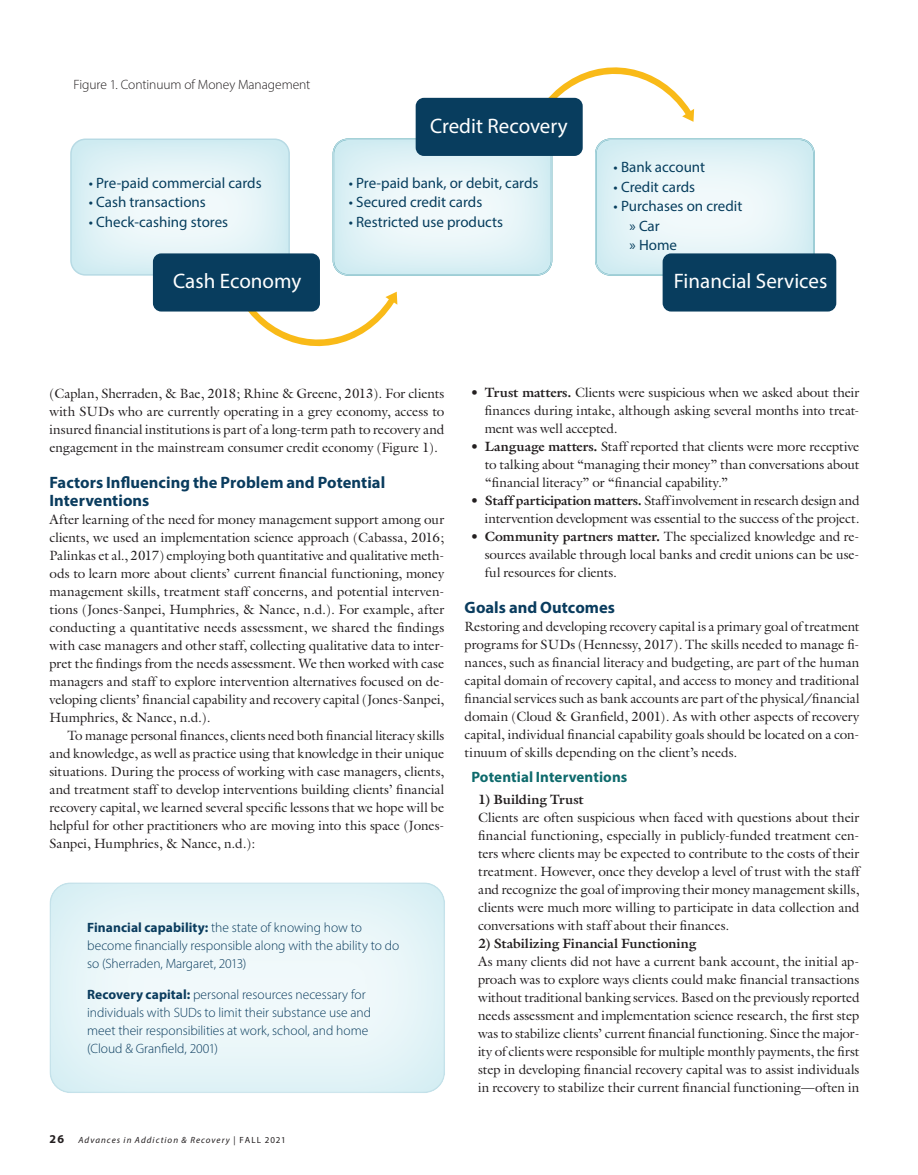
<style>
.page{position:relative;width:918px;height:1175px;background:#fff}
.page>*{position:absolute;margin:0;border:0;box-sizing:border-box;transform-origin:0 0}
.t1{font:21px "Myriad Pro";color:#fff}
.BODYSubhead{font:700 16.5px/18px "Myriad Pro";color:#0a3c5e}
.t2{font:15px/19.5px "Myriad Pro";color:#073e5e}
.BODYSubhead-2{font:700 15px "Myriad Pro";letter-spacing:.005em;color:#0e6a6c}
.BODY-DropCap{font:13.5px/18px "Galliard";letter-spacing:-.01em;color:#231f20;text-align:justify}
.t3{font:300 13.5px/18px "Myriad Pro";letter-spacing:-.005em;color:#0a3c5e}
.BODYTEXT9_12{font:700 13.5px "Galliard";letter-spacing:-.005em;color:#231f20}
.t4{font:300 13.5px "Myriad Pro";letter-spacing:-.005em;color:#231f20}
.t5{font:italic 9px "Myriad Pro";letter-spacing:.115em;color:#231f20}
.s1{font-weight:700}
.s2{font-weight:700;font-style:normal;font-size:12px}
.s3{font-style:normal}
</style>
<div class="page">
<div style="left:48px;top:880px;width:399px;height:214px;background:#fff;opacity:.75"></div>
<svg style="left:596px;top:139px;width:218px;height:136px;fill:#e4f4f7"></svg>
<div style="left:595px;top:138px;width:220px;height:138px;border:1px solid #fff;border-radius:15px"></div>
<svg style="left:333px;top:139px;width:219px;height:136px;fill:#e4f4f7"></svg>
<div style="left:333px;top:138px;width:219px;height:138px;border:1px solid #fff;border-radius:15px"></div>
<svg style="left:71px;top:139px;width:218px;height:136px;fill:#e4f4f7"></svg>
<div style="left:70px;top:138px;width:220px;height:138px;border:1px solid #fff;border-radius:15px"></div>
<svg style="left:533px;top:67px;width:161px;height:55px"></svg>
<svg style="left:236px;top:291px;width:161px;height:56px"></svg>
<div style="left:153px;top:253px;width:167px;height:58px;background:#083d5e;border-radius:8px"></div>
<div style="left:416px;top:98px;width:167px;height:58px;background:#083d5e;border-radius:8px"></div>
<div style="left:663px;top:253px;width:173px;height:58px;background:#083d5e;border-radius:8px"></div>
<p class="t4" style="left:73px;top:76px;width:239px">Figure 1. Continuum of Money Management</p>
<p class="t2" style="left:89px;top:173px;width:174px">• Pre-paid commercial cards</p>
<p class="t2" style="left:89px;top:192px;width:119px">• Cash transactions</p>
<p class="t2" style="left:89px;top:212px;width:141px">• Check-cashing stores</p>
<p class="t1" style="left:173px;top:268px;width:129px">Cash Economy</p>
<p class="t1" style="left:430px;top:113px;width:139px">Credit Recovery</p>
<p class="t2" style="left:349px;top:173px;width:191px">• Pre-paid bank, or debit, cards</p>
<p class="t2" style="left:349px;top:192px;width:135px">• Secured credit cards</p>
<p class="t2" style="left:349px;top:212px;width:156px">• Restricted use products</p>
<p class="t2" style="left:614px;top:157px;width:93px">• Bank account</p>
<p class="t2" style="left:614px;top:176px;width:83px">• Credit cards</p>
<p class="t2" style="left:630px;top:196px;width:114px;text-indent:-16px">• Purchases on credit » Car<br>» Home</p>
<p class="t1" style="left:674px;top:268px;width:155px">Financial Services</p>
<p class="BODY-DropCap" style="left:50px;top:384px;width:396px">(Caplan, Sherraden, &amp; Bae, 2018; Rhine &amp; Greene, 2013). For clients with SUDs who are currently operating in a grey economy, access to insured financial institutions is part of a long-term path to recovery and engagement in the mainstream consumer credit economy (Figure 1).</p>
<p class="BODYSubhead" style="left:50px;top:473px;width:337px">Factors Influencing the Problem and Potential<br>Interventions</p>
<p class="BODY-DropCap" style="left:50px;top:510px;width:396px">After learning of the need for money management support among our clients, we used an implementation science approach (Cabassa, 2016; Palinkas et al., 2017) employing both quantitative and qualitative meth&shy;ods to learn more about clients’ current financial functioning, money management skills, treatment staff concerns, and potential interven&shy;tions (Jones-Sanpei, Humphries, &amp; Nance, n.d.). For example, after conducting a quantitative needs assessment, we shared the findings with case managers and other staff, collecting qualitative data to inter&shy;pret the findings from the needs assessment. We then worked with case managers and staff to explore intervention alternatives focused on de&shy;veloping clients’ financial capability and recovery capital (Jones-Sanpei, Humphries, &amp; Nance, n.d.).</p>
<p class="BODY-DropCap" style="left:50px;top:726px;width:396px;text-indent:18px">To manage personal finances, clients need both financial literacy skills and knowledge, as well as practice using that knowledge in their unique situations. During the process of working with case managers, clients, and treatment staff to develop interventions building clients’ financial recovery capital, we learned several specific lessons that we hope will be helpful for other practitioners who are moving into this space (Jones-Sanpei, Humphries, &amp; Nance, n.d.):</p>
<p class="t3" style="left:87px;top:918px;width:314px"><span class="s1">Financial capability:</span> the state of knowing how to become financially responsible along with the ability to do so (Sherraden, Margaret, 2013)</p>
<p class="t3" style="left:87px;top:985px;width:285px"><span class="s1">Recovery capital:</span> personal resources necessary for individuals with SUDs to limit their substance use and meet their responsibilities at work, school, and home (Cloud &amp; Granfield, 2001)</p>
<p class="t5" style="left:50px;top:1134px;width:238px"><span class="s2">26</span> Advances in Addiction &amp; Recovery <span class="s3">| FALL 2021</span></p>
<p class="BODY-DropCap" style="left:485px;top:383px;width:376px;text-indent:-14px"><span class="s1">• Trust matters.</span> Clients were suspicious when we asked about their finances during intake, although asking several months into treat&shy;ment was well accepted.</p>
<p class="BODY-DropCap" style="left:485px;top:437px;width:376px;text-indent:-14px"><span class="s1">• Language matters.</span> Staff reported that clients were more receptive to talking about “managing their money” than conversations about “financial literacy” or “financial capability.”</p>
<p class="BODY-DropCap" style="left:471px;top:491px;width:390px;text-align:right"><span class="s1">• Staff participation matters.</span> Staff involvement in research design and intervention development was essential to the success of the project.</p>
<p class="BODY-DropCap" style="left:485px;top:527px;width:376px;text-indent:-14px"><span class="s1">• Community partners matter.</span> The specialized knowledge and re&shy;sources available through local banks and credit unions can be use&shy;ful resources for clients.</p>
<p class="BODYSubhead" style="left:465px;top:598px;width:152px">Goals and Outcomes</p>
<p class="BODY-DropCap" style="left:465px;top:617px;width:396px">Restoring and developing recovery capital is a primary goal of treatment programs for SUDs (Hennessy, 2017). The skills needed to manage fi&shy;nances, such as financial literacy and budgeting, are part of the human capital domain of recovery capital, and access to money and traditional financial services such as bank accounts are part of the physical/financial domain (Cloud &amp; Granfield, 2001). As with other aspects of recovery capital, individual financial capability goals should be located on a con&shy;tinuum of skills depending on the client’s needs.</p>
<p class="BODYSubhead-2" style="left:471px;top:767px;width:158px">Potential Interventions</p>
<p class="BODYTEXT9_12" style="left:478px;top:790px;width:107px">1) Building Trust</p>
<p class="BODY-DropCap" style="left:478px;top:808px;width:383px">Clients are often suspicious when faced with questions about their financial functioning, especially in publicly-funded treatment cen&shy;ters where clients may be expected to contribute to the costs of their treatment. However, once they develop a level of trust with the staff and recognize the goal of improving their money management skills, clients were much more willing to participate in data collection and conversations with staff about their finances.</p>
<p class="BODYTEXT9_12" style="left:478px;top:934px;width:220px">2) Stabilizing Financial Functioning</p>
<p class="BODY-DropCap" style="left:478px;top:952px;width:383px">As many clients did not have a current bank account, the initial ap&shy;proach was to explore ways clients could make financial transactions without traditional banking services. Based on the previously reported needs assessment and implementation science research, the first step was to stabilize clients’ current financial functioning. Since the major&shy;ity of clients were responsible for multiple monthly payments, the first step in developing financial recovery capital was to assist individuals in recovery to stabilize their current financial functioning—often in</p>
</div>
